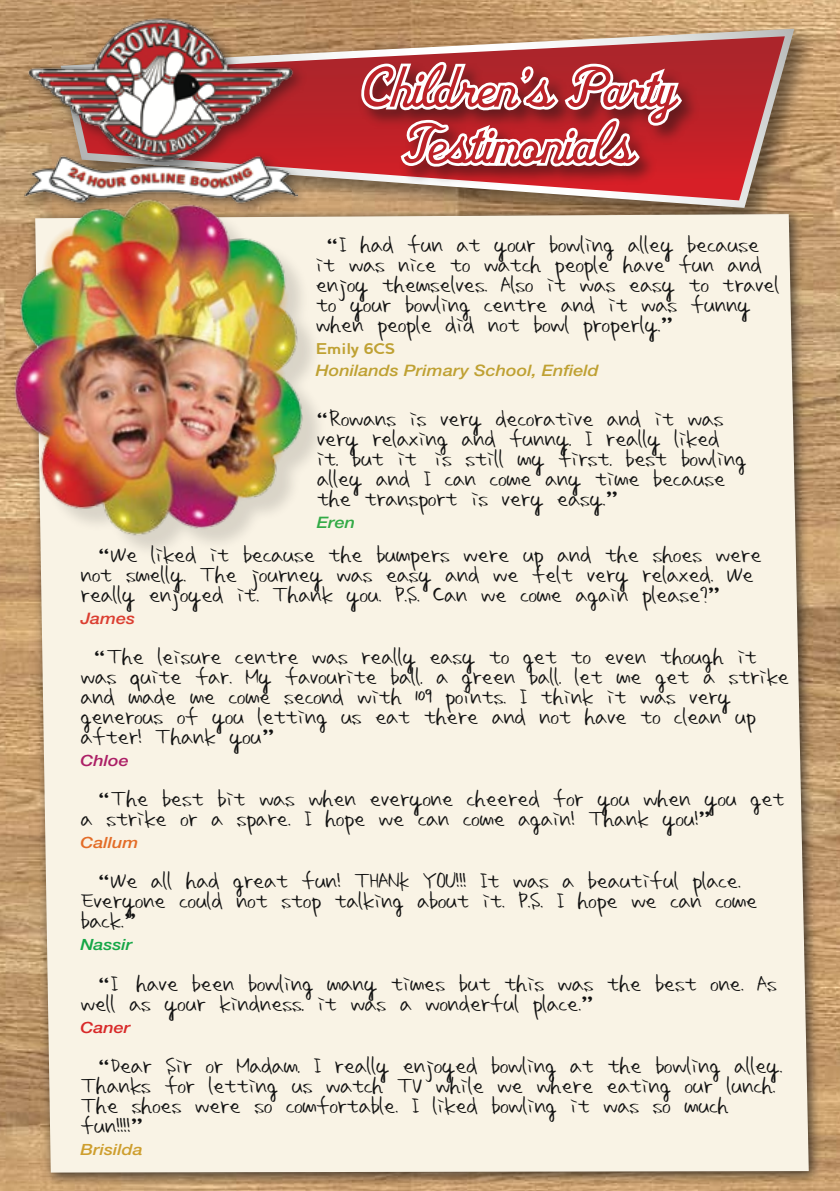
<style>
.page{position:relative;width:840px;height:1191px;background:#fff}
.page>*{position:absolute;margin:0;border:0;box-sizing:border-box;transform-origin:0 0}
.t1{font:56.2px/56.2px "Varsity Script JF";color:#bc2228;text-align:center}
.t2{font:31.6px "homework smart";color:#121212;scale:1.14 1}
.t3{font:italic 500 15.8px "Helvetica Neue";color:#bfa133;scale:1.14 1}
.t4{font:700 15.8px "Houschka";color:#bfa133;scale:1.14 1}
.t5{font:italic 500 15.8px "Helvetica Neue";color:#db3e31;scale:1.14 1}
.t6{font:italic 500 15.8px "Helvetica Neue";color:#32aa46;scale:1.14 1}
.t7{font:italic 500 15.4px "Helvetica Neue";color:#ce9e2e;scale:1.16 1}
.t8{font:italic 500 15.4px "Helvetica Neue";color:#e36c27;scale:1.16 1}
.t9{font:italic 500 15.4px "Helvetica Neue";color:#16a747;scale:1.16 1}
.t10{font:italic 500 15.4px "Helvetica Neue";color:#ac1f66;scale:1.16 1}
.t11{font:italic 500 15.4px "Helvetica Neue";color:#d82929;scale:1.16 1}
.s1{font-family:"Houschka";font-weight:700;font-size:19.4px}
.s2{font-family:"Houschka";font-weight:700;font-size:21.2px}
</style>
<div class="page">
<img style="left:0;top:0;width:839px;height:1191px">
<img style="left:312px;top:17px;width:514px;height:223px">
<svg style="left:312px;top:29px;width:481px;height:175px;background:#ba645a"></svg>
<div style="left:357px;top:58px;width:344px;height:129px;background:#121212;opacity:.5"></div>
<svg style="left:357px;top:59px;width:329px;height:133px"></svg>
<div style="left:21px;top:11px;width:291px;height:208px;background:#121212;opacity:.5"></div>
<img style="left:23px;top:14px;width:274px;height:144px">
<div style="left:26px;top:204px;width:798px;height:984px;background:#121212;opacity:.75"></div>
<div style="left:35px;top:214px;width:773px;height:958px;background:#f9f3e5"></div>
<img style="left:0;top:158px;width:349px;height:401px">
<h1 class="t1" style="left:360px;top:59px;width:315px">Children’s Party<br>Testimonials</h1>
<p class="t2" style="left:326px;top:230px;width:380px"><span class="s1">“</span>I had fun at your bowling alley because</p>
<p class="t2" style="left:315px;top:250px;width:392px">it was nice to watch people have fun and</p>
<p class="t2" style="left:315px;top:270px;width:407px">enjoy themselves. Also it was easy to travel</p>
<p class="t2" style="left:315px;top:290px;width:382px">to your bowling centre and it was funny</p>
<p class="t2" style="left:315px;top:310px;width:314px">when people did not bowl properly.<span class="s2">”</span></p>
<p class="t4" style="left:315px;top:339px;width:71px">Emily 6CS</p>
<p class="t3" style="left:315px;top:361px;width:250px">Honilands Primary School, Enfield</p>
<p class="t2" style="left:316px;top:405px;width:358px"><span class="s1">“</span>Rowans is very decorative and it was</p>
<p class="t2" style="left:316px;top:425px;width:354px">very relaxing and funny, I really liked</p>
<p class="t2" style="left:316px;top:445px;width:378px">it, but it’is still my first, best bowling</p>
<p class="t2" style="left:316px;top:465px;width:359px">alley and I can come any time because</p>
<p class="t2" style="left:316px;top:485px;width:266px">the transport is very easy.<span class="s2">”</span></p>
<p class="t6" style="left:316px;top:513px;width:35px">Eren</p>
<p class="t2" style="left:99px;top:541px;width:582px"><span class="s1">“</span>We liked it because the bumpers were up and the shoes were</p>
<p class="t2" style="left:81px;top:561px;width:591px">not smelly. The journey was easy and we felt very relaxed. We</p>
<p class="t2" style="left:81px;top:581px;width:562px">really enjoyed it. Thank you. P.S. Can we come again please?<span class="s2">”</span></p>
<p class="t5" style="left:81px;top:609px;width:49px">James</p>
<p class="t2" style="left:94px;top:643px;width:582px"><span class="s1">“</span>The leisure centre was really easy to get to even though it</p>
<p class="t2" style="left:81px;top:663px;width:622px">was quite far. My favourite ball, a green ball, let me get a strike</p>
<p class="t2" style="left:81px;top:683px;width:571px">and made me come second with 109 points. I think it was very</p>
<p class="t2" style="left:81px;top:703px;width:593px">generous of you letting us eat there and not have to clean up</p>
<p class="t2" style="left:81px;top:723px;width:329px">after! Thank you<span class="s2">”</span>””””’’’’’”</p>
<p class="t10" style="left:81px;top:752px;width:43px">Chloe</p>
<p class="t2" style="left:99px;top:785px;width:602px"><span class="s1">“</span>The best bit was when everyone cheered for you when you get</p>
<p class="t2" style="left:81px;top:805px;width:569px">a strike or a spare. I hope we can come again! Thank you!<span class="s2">”</span>”</p>
<p class="t8" style="left:81px;top:834px;width:52px">Callum</p>
<p class="t2" style="left:99px;top:867px;width:564px"><span class="s1">“</span>We all had great fun! THANK YOU!!! It was a beautiful place.</p>
<p class="t2" style="left:81px;top:887px;width:594px">Everyone could not stop talking about it. P.S. I hope we can come</p>
<p class="t2" style="left:81px;top:907px;width:50px">back.<span class="s2">”</span></p>
<p class="t9" style="left:81px;top:936px;width:46px">Nassir</p>
<p class="t2" style="left:99px;top:969px;width:596px"><span class="s1">“</span>I’have been bowling many times but this was the best one. As</p>
<p class="t2" style="left:81px;top:989px;width:467px">well as your kindness, it was a wonderful place.<span class="s2">”</span>”</p>
<p class="t11" style="left:81px;top:1018px;width:45px">Caner</p>
<p class="t2" style="left:99px;top:1051px;width:600px"><span class="s1">“</span>Dear Sir or Madam, I really enjoyed bowling at the bowling alley.</p>
<p class="t2" style="left:81px;top:1071px;width:610px">Thanks for letting us watch TV while we where eating our lunch.</p>
<p class="t2" style="left:81px;top:1091px;width:569px">The shoes were so comfortable. I liked bowling it was so much</p>
<p class="t2" style="left:81px;top:1111px;width:56px">fun!!!!<span class="s2">”</span></p>
<p class="t7" style="left:81px;top:1140px;width:55px">Brisilda</p>
</div>
